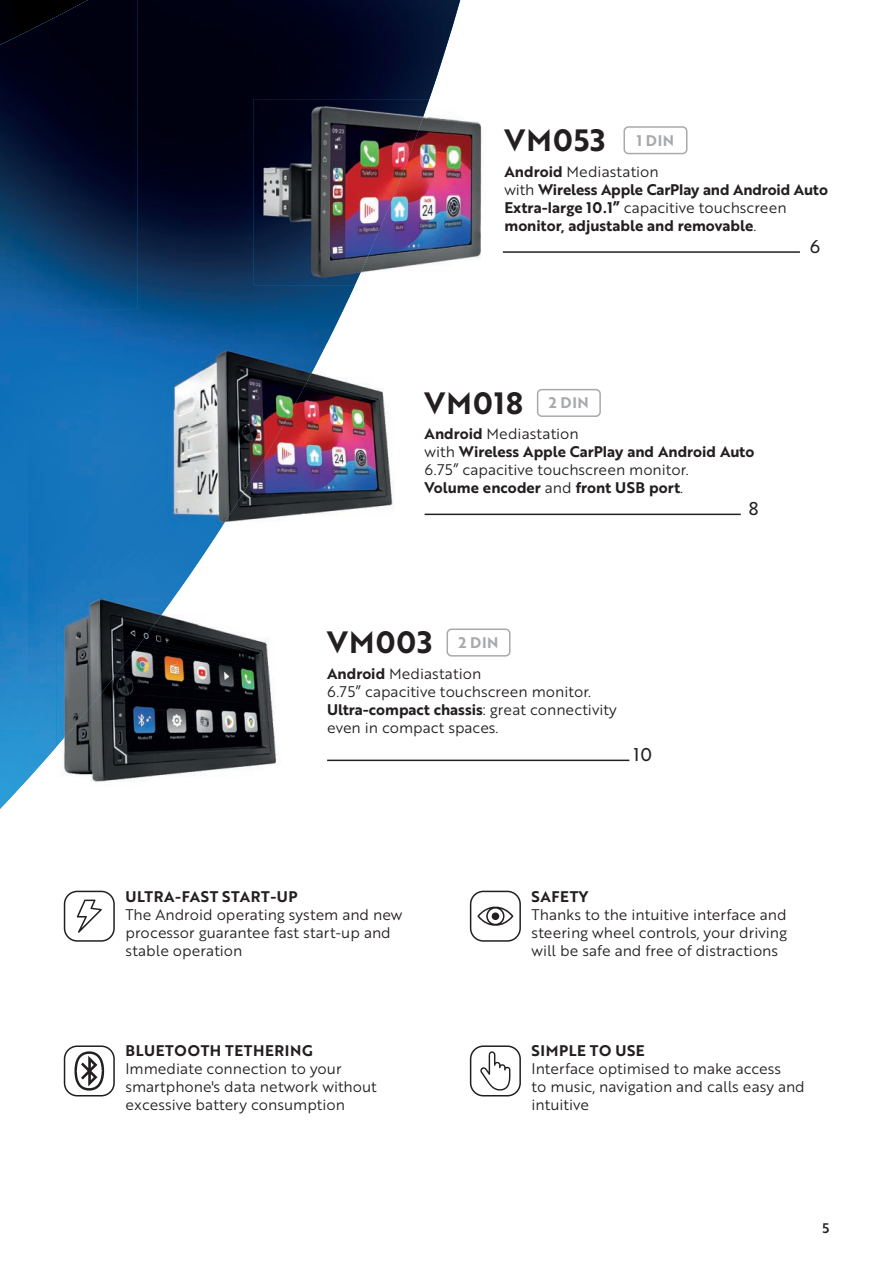
<style>
.page{position:relative;width:893px;height:1263px;background:#fff}
.page>*{position:absolute;margin:0;border:0;box-sizing:border-box;transform-origin:0 0}
.t1{font:30px "Brother 1816 Bold";letter-spacing:.04em;color:#231f20}
.t2{font:18px "Brother 1816 Regular";color:#231f20}
.t3{font:15px/18px "Brother 1816 Book";color:#231f20}
.t4{font:15px "Brother 1816 Bold";color:#231f20}
.t5{font:15px "Brother 1816 Bold";letter-spacing:.04em;color:#231f20}
.t6{font:15px "Brother 1816 Bold";letter-spacing:.04em;color:#a8a9ad}
.t7{font:13.5px "Brother 1816 Medium";color:#231f20}
.s1{font-family:"Brother 1816 Bold"}
.s2{font-family:"Brother 1816 Book"}
</style>
<div class="page">
<img style="left:102px;top:0;width:153px;height:377px">
<img style="left:255px;top:0;width:205px;height:99px">
<img style="left:0;top:310px;width:102px;height:446px">
<img style="left:255px;top:285px;width:100px;height:58px">
<div style="left:102px;top:377px;width:103px;height:215px;background:#1976bc"></div>
<img style="left:204px;top:526px;width:18px;height:27px">
<img style="left:0;top:755px;width:49px;height:54px">
<img style="left:0;top:0;width:137px;height:310px">
<img style="left:57px;top:618px;width:219px;height:164px">
<img style="left:57px;top:592px;width:121px;height:154px">
<img style="left:327px;top:377px;width:67px;height:137px">
<img style="left:168px;top:343px;width:159px;height:183px">
<img style="left:429px;top:99px;width:53px;height:165px">
<img style="left:253px;top:99px;width:176px;height:186px">
<div style="left:447px;top:628px;width:63px;height:29px;border:2px solid #a8a9ad;border-radius:4px"></div>
<div style="left:537px;top:389px;width:64px;height:28px;border:2px solid #a8a9ad;border-radius:4px"></div>
<div style="left:623px;top:126px;width:64px;height:28px;border:2px solid #a8a9ad;border-radius:4px"></div>
<hr style="left:503px;top:251px;width:297px;height:2px;background:#231f20">
<hr style="left:425px;top:514px;width:316px;height:1px;background:#231f20">
<hr style="left:327px;top:760px;width:302px;height:1px;background:#231f20">
<svg style="left:77px;top:899px;width:25px;height:34px"></svg>
<div style="left:64px;top:891px;width:51px;height:51px;border:2px solid #231f20;border-radius:13px"></div>
<svg style="left:480px;top:1051px;width:31px;height:40px"></svg>
<div style="left:470px;top:1045px;width:51px;height:51px;border:2px solid #231f20;border-radius:13px"></div>
<div style="left:470px;top:891px;width:51px;height:51px;border:2px solid #231f20;border-radius:13px"></div>
<svg style="left:477px;top:906px;width:36px;height:20px"></svg>
<div style="left:492px;top:912px;width:7px;height:8px;background:#231f20;border-radius:50%"></div>
<div style="left:64px;top:1045px;width:51px;height:51px;border:2px solid #231f20;border-radius:13px"></div>
<svg style="left:74px;top:1051px;width:30px;height:39px"></svg>
<h1 class="t1" style="left:504px;top:118px;width:102px">VM053</h1>
<p class="t6" style="left:637px;top:129px;width:39px">1 DIN</p>
<p class="t3" style="left:504px;top:162px;width:156px"><span class="s1">Android</span> Mediastation</p>
<p class="t4" style="left:504px;top:178px;width:325px"><span class="s2">with</span> Wireless Apple CarPlay and Android Auto</p>
<p class="t3" style="left:504px;top:198px;width:284px"><span class="s1">Extra-large 10.1”</span> capacitive touchscreen</p>
<p class="t4" style="left:504px;top:214px;width:253px">monitor, adjustable and removable<span class="s2">.</span></p>
<p class="t2" style="left:810px;top:233px;width:12px">6</p>
<h1 class="t1" style="left:425px;top:380px;width:100px">VM018</h1>
<p class="t6" style="left:549px;top:391px;width:42px">2 DIN</p>
<p class="t3" style="left:425px;top:424px;width:156px"><span class="s1">Android</span> Mediastation</p>
<p class="t4" style="left:425px;top:440px;width:331px"><span class="s2">with</span> Wireless Apple CarPlay and Android Auto</p>
<p class="t3" style="left:425px;top:460px;width:265px">6.75” capacitive touchscreen monitor.</p>
<p class="t4" style="left:425px;top:476px;width:260px">Volume encoder <span class="s2">and</span> front USB port<span class="s2">.</span></p>
<h1 class="t1" style="left:327px;top:620px;width:107px">VM003</h1>
<p class="t6" style="left:458px;top:631px;width:42px">2 DIN</p>
<p class="t3" style="left:327px;top:664px;width:265px"><span class="s1">Android</span> Mediastation<br>6.75” capacitive touchscreen monitor.</p>
<p class="t4" style="left:327px;top:698px;width:291px">Ultra-compact chassis<span class="s2">: great connectivity</span></p>
<p class="t3" style="left:327px;top:718px;width:173px">even in compact spaces.</p>
<p class="t2" style="left:633px;top:741px;width:20px">10</p>
<p class="t2" style="left:749px;top:495px;width:11px">8</p>
<p class="t5" style="left:125px;top:885px;width:174px">ULTRA-FAST START-UP</p>
<p class="t3" style="left:125px;top:904px;width:279px">The Android operating system and new processor guarantee fast start-up and stable operation</p>
<p class="t4" style="left:532px;top:885px;width:58px">SAFETY</p>
<p class="t3" style="left:532px;top:904px;width:257px;text-align:justify">Thanks to the intuitive interface and steering wheel controls, your driving will be safe and free of distractions</p>
<p class="t5" style="left:125px;top:1039px;width:189px">BLUETOOTH TETHERING</p>
<p class="t3" style="left:125px;top:1059px;width:253px">Immediate connection to your smartphone's data network without excessive battery consumption</p>
<p class="t5" style="left:532px;top:1039px;width:115px">SIMPLE TO USE</p>
<p class="t3" style="left:532px;top:1059px;width:275px">Interface optimised to make access<br>to music, navigation and calls easy and intuitive</p>
<p class="t7" style="left:822px;top:1218px;width:8px">5</p>
</div>
